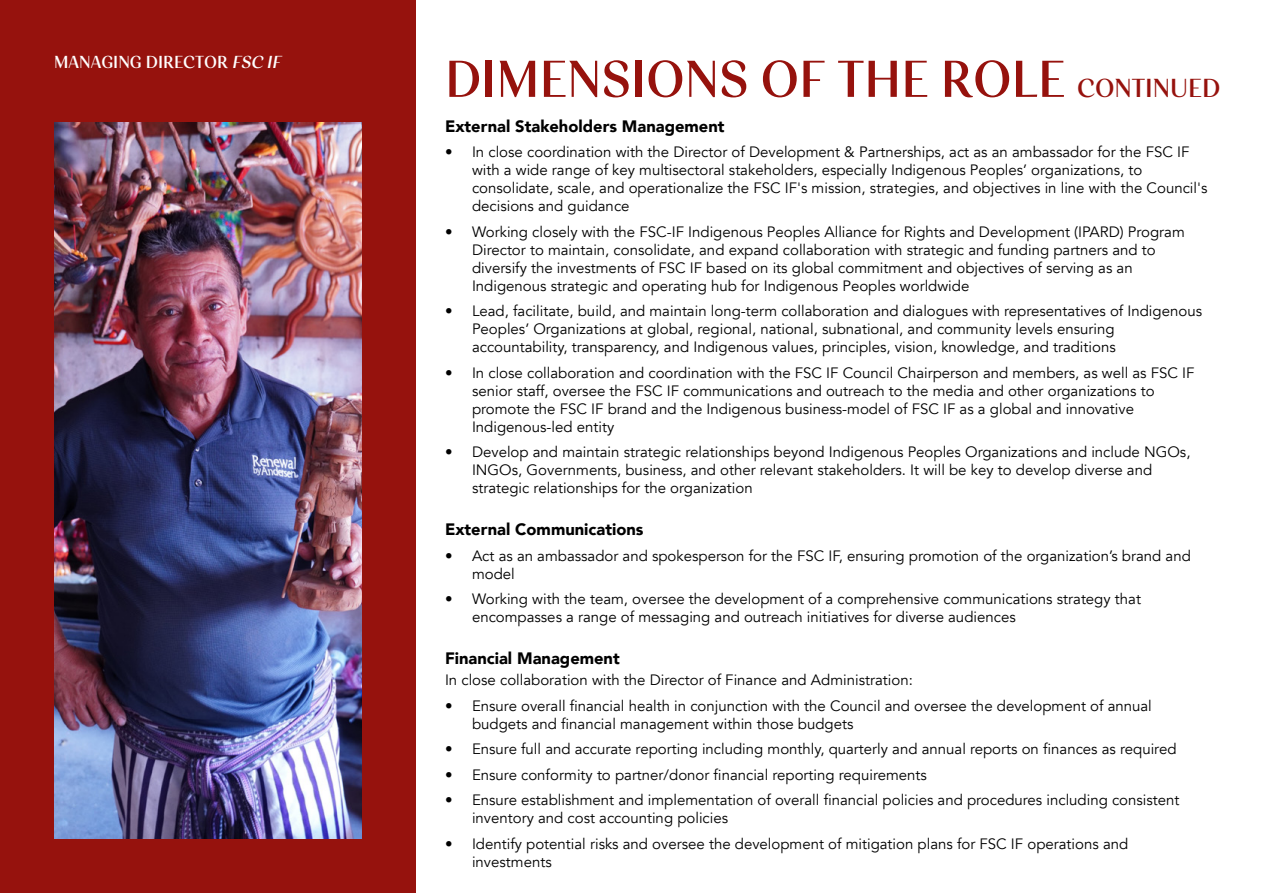
<style>
.page{position:relative;width:1263px;height:893px;background:#fff}
.page>*{position:absolute;margin:0;border:0;box-sizing:border-box;transform-origin:0 0}
.t1{font:53.55px "Senlot Nor Dem";color:#96120d}
.t2{font:18px "Senlot Nor Dem";color:#fff}
.t3{font:900 16.5px "Avenir";color:#000}
.t4{font:15px/18px "Avenir";color:#000}
.s1{font-style:italic}
.s2{font-size:27px}
</style>
<div class="page">
<div style="left:0;top:0;width:415px;height:893px;background:#96120d"></div>
<img style="left:54px;top:123px;width:307px;height:716px">
<p class="t2" style="left:54px;top:52px;width:232px">MANAGING DIRECTOR <span class="s1">FSC IF</span></p>
<h1 class="t1" style="left:445px;top:48px;width:777px">DIMENSIONS OF THE ROLE <span class="s2">CONTINUED</span></h1>
<p class="t3" style="left:445px;top:112px;width:281px">External Stakeholders Management</p>
<p class="t4" style="left:472px;top:143px;width:737px;text-indent:-27px">• In close coordination with the Director of Development &amp; Partnerships, act as an ambassador for the FSC IF with a wide range of key multisectoral stakeholders, especially Indigenous Peoples’ organizations, to consolidate, scale, and operationalize the FSC IF's mission, strategies, and objectives in line with the Council's decisions and guidance</p>
<p class="t4" style="left:472px;top:223px;width:714px;text-indent:-27px">• Working closely with the FSC-IF Indigenous Peoples Alliance for Rights and Development (IPARD) Program Director to maintain, consolidate, and expand collaboration with strategic and funding partners and to diversify the investments of FSC IF based on its global commitment and objectives of serving as an Indigenous strategic and operating hub for Indigenous Peoples worldwide</p>
<p class="t4" style="left:472px;top:302px;width:731px;text-indent:-27px">• Lead, facilitate, build, and maintain long-term collaboration and dialogues with representatives of Indigenous<br>Peoples’ Organizations at global, regional, national, subnational, and community levels ensuring accountability, transparency, and Indigenous values, principles, vision, knowledge, and traditions</p>
<p class="t4" style="left:472px;top:364px;width:724px;text-indent:-27px">• In close collaboration and coordination with the FSC IF Council Chairperson and members, as well as FSC IF senior staff, oversee the FSC IF communications and outreach to the media and other organizations to promote the FSC IF brand and the Indigenous business-model of FSC IF as a global and innovative Indigenous-led entity</p>
<p class="t4" style="left:472px;top:443px;width:720px;text-indent:-27px">• Develop and maintain strategic relationships beyond Indigenous Peoples Organizations and include NGOs,<br>INGOs, Governments, business, and other relevant stakeholders. It will be key to develop diverse and strategic relationships for the organization</p>
<p class="t3" style="left:445px;top:515px;width:200px">External Communications</p>
<p class="t4" style="left:472px;top:547px;width:720px;text-indent:-27px">• Act as an ambassador and spokesperson for the FSC IF, ensuring promotion of the organization’s brand and model</p>
<p class="t4" style="left:472px;top:590px;width:670px;text-indent:-27px">• Working with the team, oversee the development of a comprehensive communications strategy that encompasses a range of messaging and outreach initiatives for diverse audiences</p>
<p class="t3" style="left:445px;top:644px;width:176px">Financial Management</p>
<p class="t4" style="left:445px;top:671px;width:469px">In close collaboration with the Director of Finance and Administration:</p>
<p class="t4" style="left:472px;top:697px;width:681px;text-indent:-27px">• Ensure overall financial health in conjunction with the Council and oversee the development of annual budgets and financial management within those budgets</p>
<p class="t4" style="left:445px;top:740px;width:733px">• Ensure full and accurate reporting including monthly, quarterly and annual reports on finances as required</p>
<p class="t4" style="left:445px;top:766px;width:483px">• Ensure conformity to partner/donor financial reporting requirements</p>
<p class="t4" style="left:472px;top:791px;width:709px;text-indent:-27px">• Ensure establishment and implementation of overall financial policies and procedures including consistent inventory and cost accounting policies</p>
<p class="t4" style="left:472px;top:835px;width:658px;text-indent:-27px">• Identify potential risks and oversee the development of mitigation plans for FSC IF operations and investments</p>
</div>
